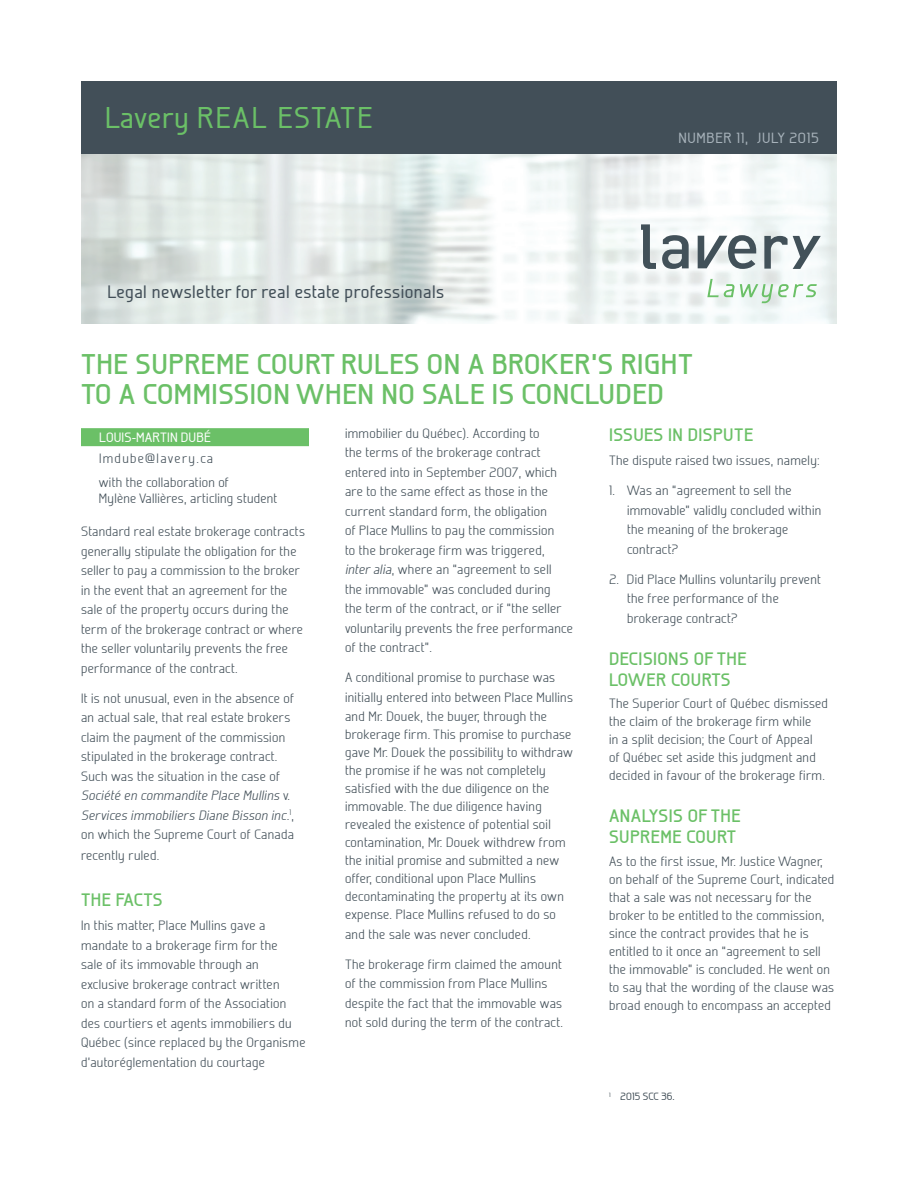
<style>
.page{position:relative;width:918px;height:1188px;background:#fff}
.page>*{position:absolute;margin:0;border:0;box-sizing:border-box;transform-origin:0 0}
.t1{font:500 30px "Galette";letter-spacing:.05em;color:#6bc067}
.Titre_1{font:700 28.5px/30px "Galette";letter-spacing:.02em;color:#6bc067}
.Texte{font:700 18px/21px "Galette";letter-spacing:.025em;color:#6bc067}
.t2{font:500 18px "Galette";letter-spacing:.025em;color:#424f58}
.Titre_1-2{font:700 18px "Galette";letter-spacing:.025em;color:#6bc067}
.t3{font:500 14.7px "Galette";letter-spacing:.05em;color:#a7b2ba}
.Texte-2{font:300 13.5px/19.5px "Galette";letter-spacing:.025em;color:#424f58}
.Titre_1-3{font:300 13.5px "Galette";letter-spacing:.025em;color:#424f58}
.Auteur{font:500 13.5px "Galette";letter-spacing:.01em;color:#fff}
.Texte-3{font:300 13.5px "Galette";letter-spacing:.1em;color:#424f58}
.t4{font:500 10.5px "Galette";letter-spacing:.01em;color:#424f58}
.s1{color:#424f58}
.s2{font-style:italic}
</style>
<div class="page">
<img style="left:81px;top:153px;width:756px;height:171px">
<svg style="left:707px;top:279px;width:110px;height:24px"></svg>
<svg style="left:641px;top:224px;width:180px;height:45px"></svg>
<div style="left:81px;top:81px;width:756px;height:72px;background:#424f58"></div>
<div style="left:81px;top:428px;width:228px;height:18px;background:#6bc067"></div>
<h1 class="t1" style="left:105px;top:99px;width:535px">Lavery REAL ESTATE <span class="s1">and CONSTRUCTION</span></h1>
<p class="t3" style="left:678px;top:129px;width:142px">NUMBER 11, JULY 2015</p>
<h3 class="t2" style="left:108px;top:280px;width:338px">Legal newsletter for real estate professionals</h3>
<p class="Titre_1" style="left:81px;top:349px;width:613px">THE SUPREME COURT RULES ON A BROKER’S RIGHT<br>TO A COMMISSION WHEN NO SALE IS CONCLUDED</p>
<p class="Texte-2" style="left:345px;top:423px;width:229px">immobilier du Québec). According to<br>the terms of the brokerage contract entered into in September 2007, which are to the same effect as those in the current standard form, the obligation<br>of Place Mullins to pay the commission<br>to the brokerage firm was triggered, <span class="s2">inter alia</span>, where an “agreement to sell<br>the immovable” was concluded during<br>the term of the contract, or if “the seller voluntarily prevents the free performance of the contract”.</p>
<p class="Texte-2" style="left:345px;top:668px;width:230px">A conditional promise to purchase was initially entered into between Place Mullins and Mr. Douek, the buyer, through the</p>
<p class="Texte-2" style="left:345px;top:725px;width:230px;line-height:18px">brokerage firm. This promise to purchase gave Mr. Douek the possibility to withdraw the promise if he was not completely satisfied with the due diligence on the immovable. The due diligence having revealed the existence of potential soil contamination, Mr. Douek withdrew from the initial promise and submitted a new offer, conditional upon Place Mullins decontaminating the property at its own expense. Place Mullins refused to do so</p>
<p class="Texte-2" style="left:345px;top:924px;width:187px">and the sale was never concluded.</p>
<p class="Texte-2" style="left:345px;top:954px;width:220px">The brokerage firm claimed the amount of the commission from Place Mullins despite the fact that the immovable was not sold during the term of the contract.</p>
<p class="Titre_1-2" style="left:609px;top:424px;width:146px">ISSUES IN DISPUTE</p>
<p class="Titre_1-3" style="left:609px;top:452px;width:212px">The dispute raised two issues, namely:</p>
<p class="Texte-2" style="left:627px;top:481px;width:196px;text-indent:-18px">1. Was an “agreement to sell the immovable” validly concluded within the meaning of the brokerage contract?</p>
<p class="Texte-2" style="left:627px;top:569px;width:195px;text-indent:-18px">2. Did Place Mullins voluntarily prevent the free performance of the brokerage contract?</p>
<p class="Texte" style="left:609px;top:648px;width:139px">DECISIONS OF THE<br>LOWER COURTS</p>
<p class="Texte-2" style="left:609px;top:694px;width:220px;line-height:18px">The Superior Court of Québec dismissed the claim of the brokerage firm while<br>in a split decision; the Court of Appeal<br>of Québec set aside this judgment and decided in favour of the brokerage firm.</p>
<p class="Texte" style="left:609px;top:805px;width:133px">ANALYSIS OF THE<br>SUPREME COURT</p>
<p class="Texte-2" style="left:609px;top:852px;width:227px;line-height:18px">As to the first issue, Mr. Justice Wagner, on behalf of the Supreme Court, indicated that a sale was not necessary for the broker to be entitled to the commission, since the contract provides that he is entitled to it once an “agreement to sell the immovable” is concluded. He went on to say that the wording of the clause was broad enough to encompass an accepted</p>
<p class="Auteur" style="left:99px;top:429px;width:113px">LOUIS-MARTIN DUBÉ</p>
<p class="Texte-3" style="left:99px;top:450px;width:116px">lmdube@lavery.ca</p>
<p class="Texte-2" style="left:99px;top:474px;width:180px;line-height:16.5px">with the collaboration of<br>Mylène Vallières, articling student</p>
<p class="Texte-2" style="left:81px;top:521px;width:226px">Standard real estate brokerage contracts generally stipulate the obligation for the seller to pay a commission to the broker in the event that an agreement for the sale of the property occurs during the term of the brokerage contract or where the seller voluntarily prevents the free performance of the contract.</p>
<p class="Texte-2" style="left:81px;top:688px;width:215px">It is not unusual, even in the absence of an actual sale, that real estate brokers claim the payment of the commission stipulated in the brokerage contract.<br>Such was the situation in the case of <span class="s2">Société en commandite Place Mullins</span> v.<br><span class="s2">Services immobiliers Diane Bisson inc.</span><sup>1</sup>, on which the Supreme Court of Canada</p>
<p class="Texte-2" style="left:81px;top:845px;width:80px">recently ruled.</p>
<p class="Titre_1-2" style="left:81px;top:889px;width:83px">THE FACTS</p>
<p class="Texte-2" style="left:81px;top:916px;width:226px">In this matter, Place Mullins gave a mandate to a brokerage firm for the<br>sale of its immovable through an exclusive brokerage contract written<br>on a standard form of the Association des courtiers et agents immobiliers du Québec (since replaced by the Organisme d’autoréglementation du courtage</p>
<p class="t4" style="left:609px;top:1090px;width:67px"><sup>1</sup> 2015 SCC 36.</p>
</div>
